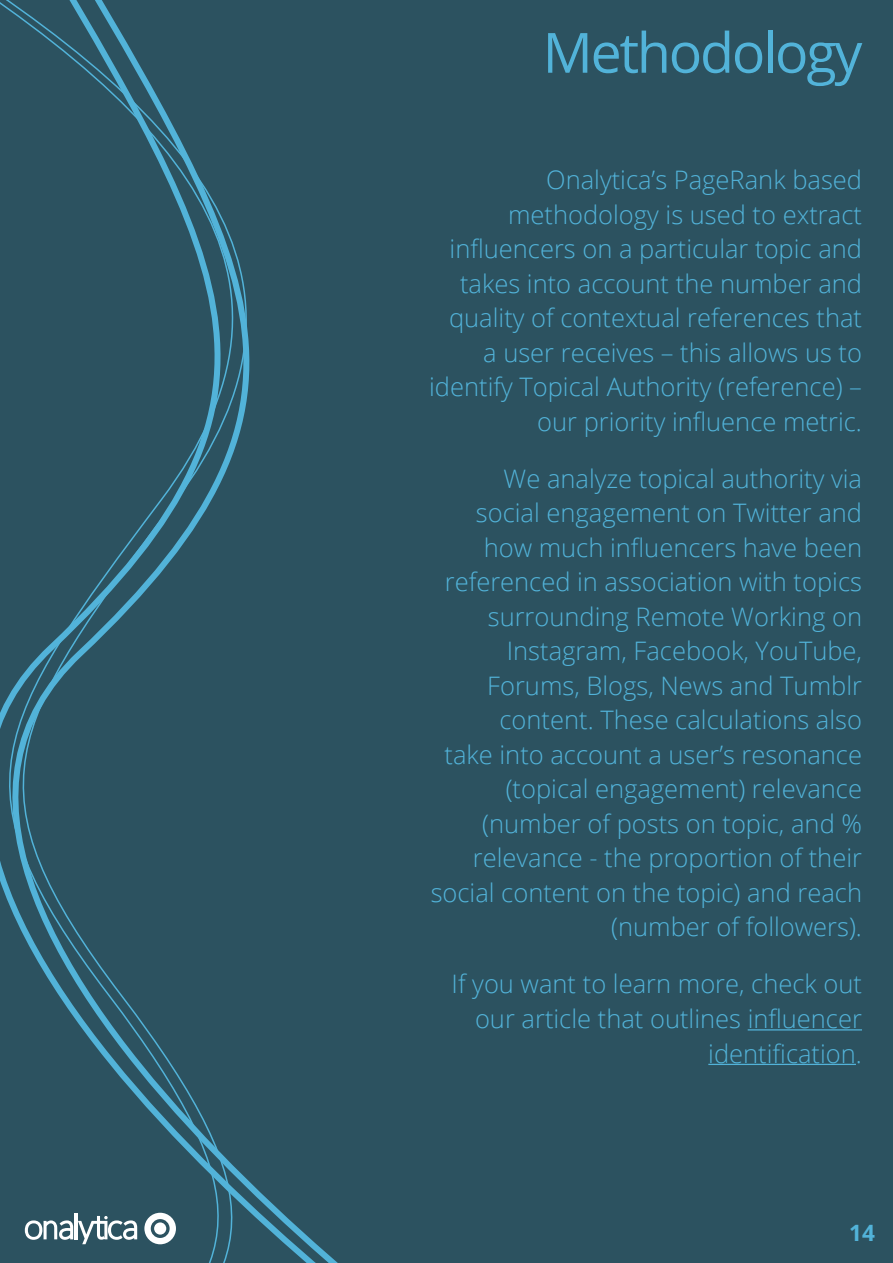
<style>
.page{position:relative;width:893px;height:1263px;background:#fff}
.page>*{position:absolute;margin:0;border:0;box-sizing:border-box;transform-origin:0 0}
.t1{font:55.5px "Open Sans";letter-spacing:-.04em;color:#52b3d9}
.t2{font:300 25.5px/34.5px "Open Sans";color:#52b3d9;text-align:right}
.t3{font:700 22.5px "Open Sans";color:#52b3d9}
</style>
<div class="page">
<div style="left:514px;top:0;width:379px;height:1263px;background:#2c5260"></div>
<div style="left:344px;top:0;width:170px;height:1263px;background:#2c5260"></div>
<div style="left:0;top:0;width:344px;height:1263px;background:#2c5260"></div>
<hr style="left:748px;top:1029px;width:114px;height:1px;background:#52b3d9">
<hr style="left:708px;top:1064px;width:148px;height:1px;background:#52b3d9">
<h1 class="t1" style="left:543px;top:15px;width:321px">Methodology</h1>
<p class="t2" style="left:429px;top:162px;width:434px">Onalytica’s PageRank based methodology is used to extract influencers on a particular topic and takes into account the number and quality of contextual references that<br>a user receives – this allows us to identify Topical Authority (reference) – our priority influence metric.</p>
<p class="t2" style="left:431px;top:461px;width:433px">We analyze topical authority via<br>social engagement on Twitter and how much influencers have been referenced in association with topics surrounding Remote Working on<br>Instagram, Facebook, YouTube,<br>Forums, Blogs, News and Tumblr content. These calculations also<br>take into account a user’s resonance (topical engagement) relevance (number of posts on topic, and % relevance - the proportion of their social content on the topic) and reach (number of followers).</p>
<p class="t2" style="left:452px;top:966px;width:412px">If you want to learn more, check out our article that outlines influencer identification.</p>
<p class="t3" style="left:849px;top:1217px;width:27px">14</p>
</div>
